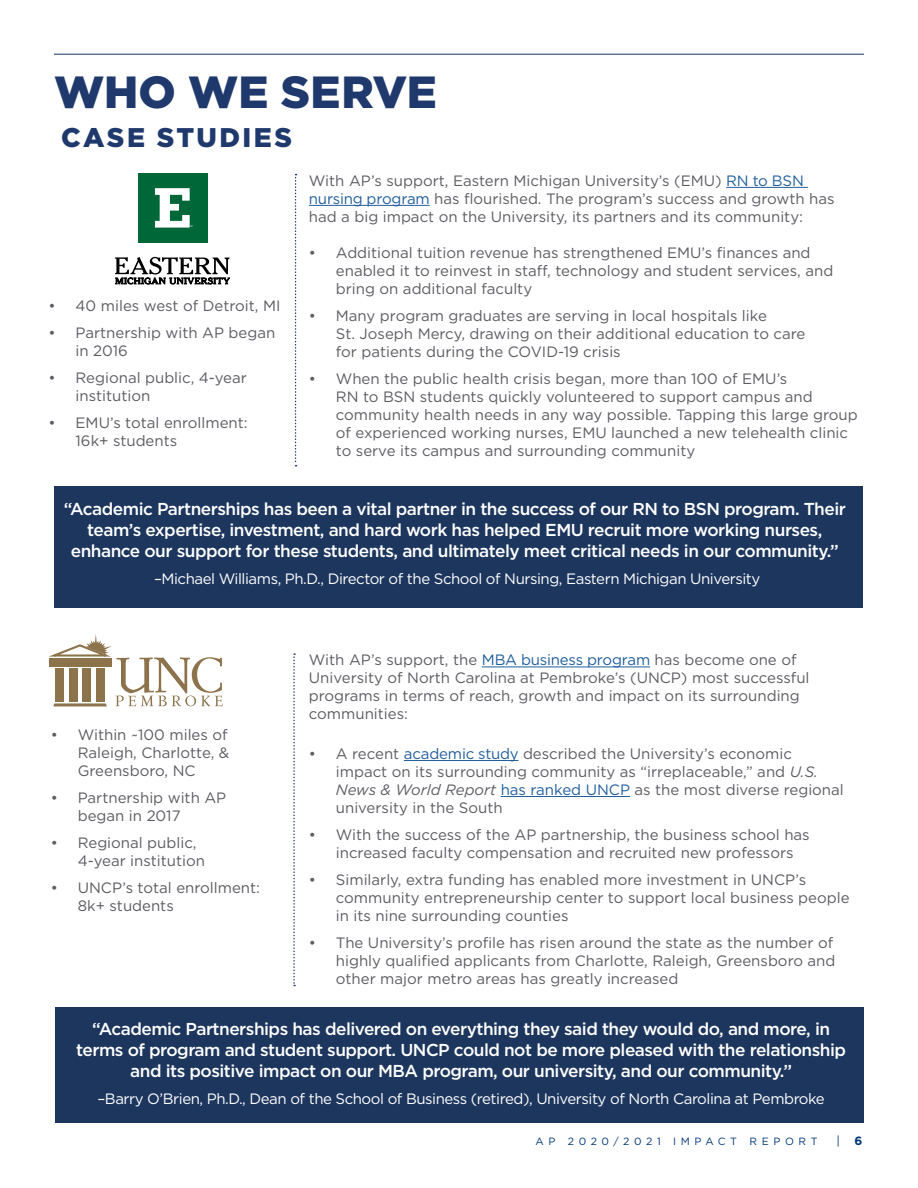
<style>
.page{position:relative;width:918px;height:1188px;background:#fff}
.page>*{position:absolute;margin:0;border:0;box-sizing:border-box;transform-origin:0 0}
.t1{font:900 45px "Gotham";color:#20396d}
.t2{font:900 27px "Gotham";letter-spacing:.09em;color:#20396d}
.t3{font:500 17.25px/21px "Gotham";letter-spacing:-.03em;color:#fff;text-align:center}
.t4{font:15px/18px "Gotham";color:#5c5c62}
.t5{font:15px "Gotham";letter-spacing:-.03em;color:#fff}
.t6{font:12px "Gotham";color:#003878}
.t7{font:10.5px "Gotham";letter-spacing:.44em;color:#003878}
.s1{color:#215e9e}
.s2{font-style:italic}
.s3{font-weight:700}
</style>
<div class="page">
<hr style="left:54px;top:54px;width:810px;height:1px;background:#133755">
<div style="left:55px;top:1008px;width:809px;height:115px;background:#1d365e"></div>
<div style="left:54px;top:486px;width:809px;height:122px;background:#1d365e"></div>
<div style="left:138px;top:174px;width:69px;height:69px;background:#006838"></div>
<svg style="left:155px;top:188px;width:37px;height:40px"></svg>
<svg style="left:115px;top:257px;width:115px;height:27px"></svg>
<hr style="left:726px;top:187px;width:82px;height:1px;background:#215e9e">
<hr style="left:309px;top:205px;width:121px;height:1px;background:#215e9e">
<hr style="left:482px;top:667px;width:168px;height:1px;background:#215e9e">
<hr style="left:404px;top:760px;width:115px;height:1px;background:#215e9e">
<hr style="left:501px;top:796px;width:129px;height:1px;background:#215e9e">
<div style="left:49px;top:658px;width:62px;height:9px;background:#8c734b"></div>
<svg style="left:51px;top:634px;width:172px;height:72px"></svg>
<svg style="left:295px;top:174px;width:2px;height:293px"></svg>
<svg style="left:293px;top:653px;width:2px;height:333px"></svg>
<h1 class="t1" style="left:54px;top:61px;width:384px">WHO WE SERVE</h1>
<h2 class="t2" style="left:61px;top:119px;width:232px">CASE STUDIES</h2>
<p class="t4" style="left:49px;top:297px;width:233px">• 40 miles west of Detroit, MI</p>
<p class="t4" style="left:76px;top:324px;width:201px;text-indent:-27px">• Partnership with AP began in 2016</p>
<p class="t4" style="left:76px;top:369px;width:173px;text-indent:-27px">• Regional public, 4-year institution</p>
<p class="t4" style="left:76px;top:414px;width:174px;text-indent:-27px">• EMU’s total enrollment:<br>16k+ students</p>
<p class="t4" style="left:309px;top:171px;width:527px">With AP’s support, Eastern Michigan University’s (EMU) <span class="s1">RN to BSN nursing program</span> has flourished. The program’s success and growth has had a big impact on the University, its partners and its community:</p>
<p class="t4" style="left:336px;top:243px;width:499px;text-indent:-27px">• Additional tuition revenue has strengthened EMU’s finances and enabled it to reinvest in staff, technology and student services, and bring on additional faculty</p>
<p class="t4" style="left:336px;top:306px;width:471px;text-indent:-27px">• Many program graduates are serving in local hospitals like<br>St. Joseph Mercy, drawing on their additional education to care for patients during the COVID-19 crisis</p>
<p class="t4" style="left:336px;top:369px;width:523px;text-indent:-27px">• When the public health crisis began, more than 100 of EMU’s<br>RN to BSN students quickly volunteered to support campus and community health needs in any way possible. Tapping this large group of experienced working nurses, EMU launched a new telehealth clinic to serve its campus and surrounding community</p>
<p class="t3" style="left:64px;top:498px;width:784px">“Academic Partnerships has been a vital partner in the success of our RN to BSN program. Their team’s expertise, investment, and hard work has helped EMU recruit more working nurses, enhance our support for these students, and ultimately meet critical needs in our community.”</p>
<p class="t5" style="left:154px;top:569px;width:608px">–Michael Williams, Ph.D., Director of the School of Nursing, Eastern Michigan University</p>
<p class="t4" style="left:78px;top:725px;width:153px;text-align:justify;text-indent:-27px">• Within ~100 miles of Raleigh, Charlotte, &amp; Greensboro, NC</p>
<p class="t4" style="left:78px;top:788px;width:150px;text-indent:-27px">• Partnership with AP began in 2017</p>
<p class="t4" style="left:78px;top:833px;width:129px;text-indent:-27px">• Regional public,<br>4-year institution</p>
<p class="t4" style="left:78px;top:878px;width:184px;text-indent:-27px">• UNCP’s total enrollment:<br>8k+ students</p>
<p class="t4" style="left:309px;top:651px;width:502px">With AP’s support, the <span class="s1">MBA business program</span> has become one of University of North Carolina at Pembroke’s (UNCP) most successful programs in terms of reach, growth and impact on its surrounding communities:</p>
<p class="t4" style="left:336px;top:744px;width:509px;text-indent:-27px">• A recent <span class="s1">academic study</span> described the University’s economic impact on its surrounding community as “irreplaceable,” and <span class="s2">U.S.<br>News &amp; World Report</span> <span class="s1">has ranked UNCP</span> as the most diverse regional university in the South</p>
<p class="t4" style="left:336px;top:825px;width:475px;text-indent:-27px">• With the success of the AP partnership, the business school has increased faculty compensation and recruited new professors</p>
<p class="t4" style="left:336px;top:870px;width:515px;text-indent:-27px">• Similarly, extra funding has enabled more investment in UNCP’s community entrepreneurship center to support local business people in its nine surrounding counties</p>
<p class="t4" style="left:336px;top:933px;width:501px;text-indent:-27px">• The University’s profile has risen around the state as the number of highly qualified applicants from Charlotte, Raleigh, Greensboro and other major metro areas has greatly increased</p>
<p class="t3" style="left:76px;top:1019px;width:771px">“Academic Partnerships has delivered on everything they said they would do, and more, in terms of program and student support. UNCP could not be more pleased with the relationship and its positive impact on our MBA program, our university, and our community.”</p>
<p class="t5" style="left:98px;top:1089px;width:729px">–Barry O’Brien, Ph.D., Dean of the School of Business (retired), University of North Carolina at Pembroke</p>
<p class="t7" style="left:536px;top:1135px;width:283px">AP 2020/2021 IMPACT REPORT</p>
<p class="t6" style="left:837px;top:1133px;width:27px">| <span class="s3">6</span></p>
</div>
